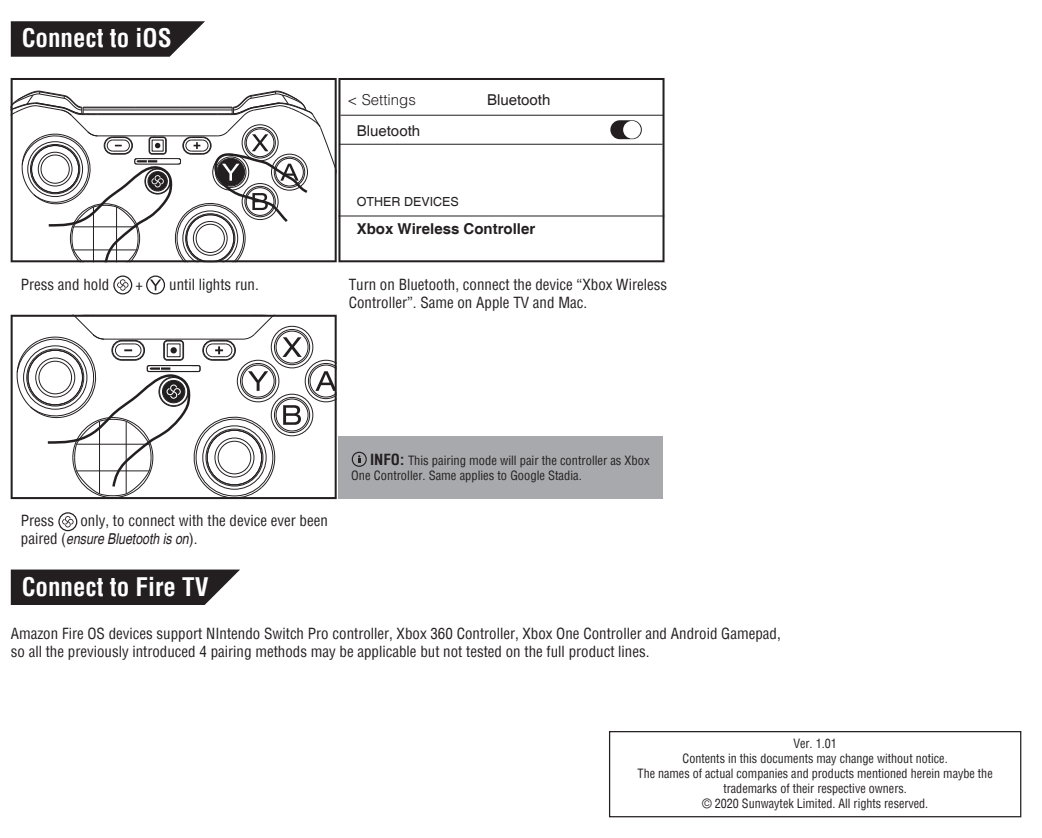
<style>
.page{position:relative;width:1042px;height:838px;background:#fff}
.page>*{position:absolute;margin:0;border:0;box-sizing:border-box;transform-origin:0 0}
.t1{font:700 condensed 25px "Helvetica";color:#fff}
.t2{font:condensed 15px/18px "Helvetica";color:#231f20}
.t3{font:700 15px "Helvetica";color:#231f20}
.t4{font:15px "Helvetica";color:#231f20}
.t5{font:300 15px "Helvetica";color:#231f20}
.t6{font:condensed 12.5px/15px "Helvetica";color:#231f20}
.t7{font:12.5px "Helvetica";color:#231f20}
.s1{font-style:italic}
.s2{font-weight:700;font-size:15px}
</style>
<div class="page">
<svg style="left:11px;top:21px;width:194px;height:36px;background:#393637"></svg>
<svg style="left:11px;top:569px;width:229px;height:36px;background:#363334"></svg>
<div style="left:58px;top:512px;width:19px;height:19px;border:1px solid #231f20;border-radius:50%"></div>
<svg style="left:62px;top:516px;width:12px;height:11px"></svg>
<svg style="left:16px;top:315px;width:321px;height:184px"></svg>
<div style="left:113px;top:275px;width:19px;height:19px;border:1px solid #231f20;border-radius:50%"></div>
<svg style="left:117px;top:279px;width:12px;height:12px"></svg>
<svg style="left:11px;top:78px;width:326px;height:12px"></svg>
<svg style="left:11px;top:90px;width:326px;height:172px"></svg>
<svg style="left:338px;top:78px;width:326px;height:184px"></svg>
<hr style="left:340px;top:115px;width:323px;height:1px;background:#231f20">
<hr style="left:339px;top:144px;width:323px;height:1px;background:#231f20">
<svg style="left:610px;top:120px;width:32px;height:19px"></svg>
<hr style="left:338px;top:215px;width:326px;height:1px;background:#231f20">
<div style="left:146px;top:275px;width:19px;height:19px;border:1px solid #231f20;border-radius:50%"></div>
<svg style="left:150px;top:279px;width:11px;height:11px"></svg>
<div style="left:338px;top:436px;width:324px;height:63px;background:#a8a9ad"></div>
<svg style="left:352px;top:452px;width:15px;height:15px"></svg>
<div style="left:609px;top:731px;width:412px;height:86px;border:1px solid #231f20"></div>
<h1 class="t1" style="left:22px;top:22px;width:152px">Connect to iOS</h1>
<p class="t5" style="left:348px;top:90px;width:70px">&lt; Settings</p>
<p class="t4" style="left:357px;top:122px;width:65px">Bluetooth</p>
<p class="t7" style="left:357px;top:194px;width:104px">OTHER DEVICES</p>
<p class="t4" style="left:487px;top:91px;width:65px">Bluetooth</p>
<p class="t3" style="left:357px;top:220px;width:180px">Xbox Wireless Controller</p>
<p class="t2" style="left:21px;top:275px;width:90px">Press and hold</p>
<p class="t2" style="left:135px;top:275px;width:9px">+</p>
<p class="t2" style="left:169px;top:275px;width:91px">until lights run.</p>
<p class="t2" style="left:349px;top:275px;width:320px">Turn on Bluetooth, connect the device “Xbox Wireless<br>Controller”. Same on Apple TV and Mac.</p>
<p class="t2" style="left:21px;top:512px;width:308px;text-indent:60px">only, to connect with the device ever been paired (<span class="s1">ensure Bluetooth is on</span>).</p>
<p class="t2" style="left:21px;top:512px;width:35px">Press</p>
<h1 class="t1" style="left:22px;top:570px;width:188px">Connect to Fire TV</h1>
<p class="t6" style="left:351px;top:453px;width:300px;text-indent:19px"><span class="s2">INFO:</span> This pairing mode will pair the controller as Xbox<br>One Controller. Same applies to Google Stadia.</p>
<p class="t2" style="left:11px;top:624px;width:771px">Amazon Fire OS devices support NIntendo Switch Pro controller, Xbox 360 Controller, Xbox One Controller and Android Gamepad, so all the previously introduced 4 pairing methods may be applicable but not tested on the full product lines.</p>
<p class="t6" style="left:637px;top:735px;width:357px;text-align:center">Ver. 1.01<br>Contents in this documents may change without notice.<br>The names of actual companies and products mentioned herein maybe the trademarks of their respective owners.<br>© 2020 Sunwaytek Limited. All rights reserved.</p>
</div>
